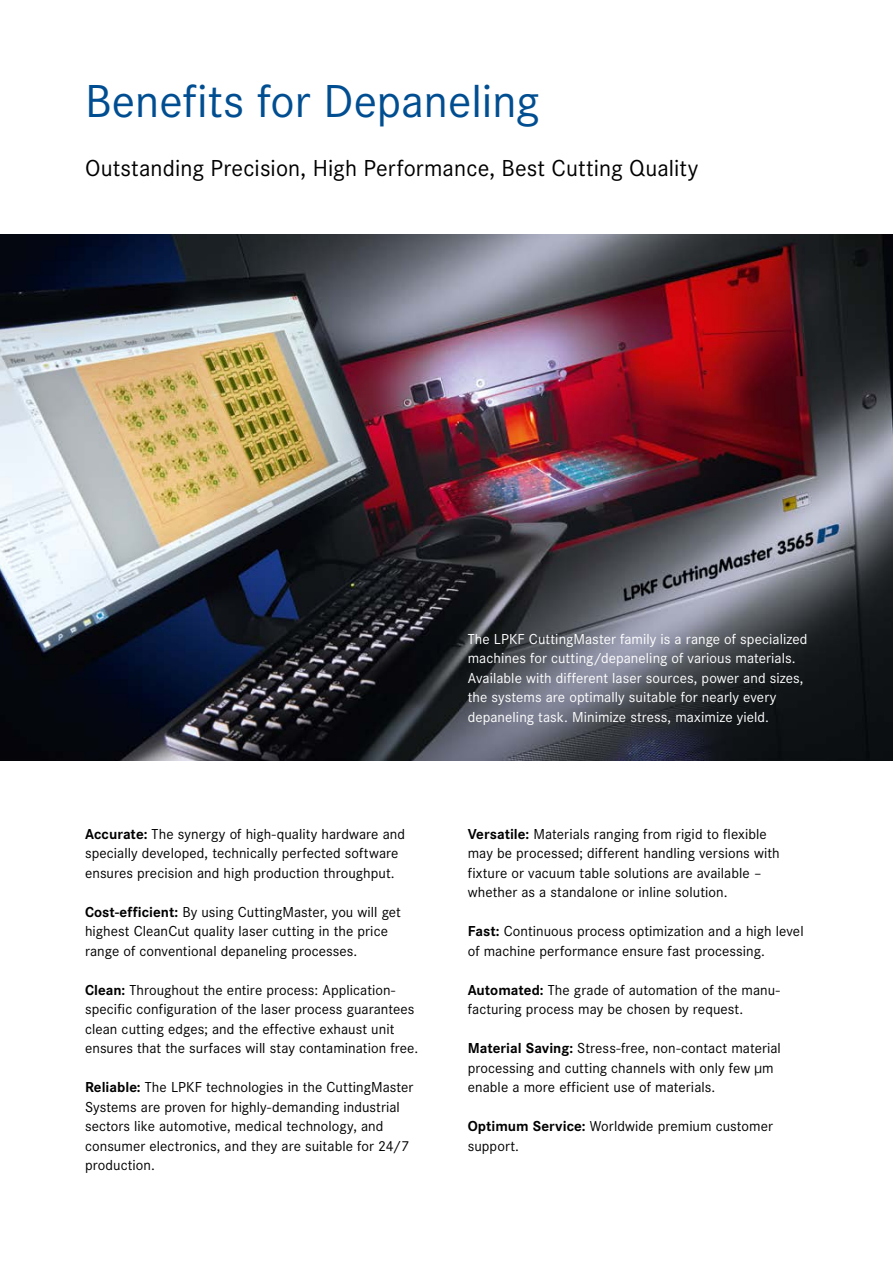
<style>
.page{position:relative;width:893px;height:1263px;background:#fff}
.page>*{position:absolute;margin:0;border:0;box-sizing:border-box;transform-origin:0 0}
.t1{font:48px "Corporate S";color:#004e91}
.t2{font:24px "Corporate S";letter-spacing:.005em;color:#000}
.t3{font:15px/19.5px "Corporate S";letter-spacing:.005em;color:#000}
.t4{font:15px/19.5px "Corporate S";letter-spacing:.005em;color:#fff}
.s1{font-weight:700}
</style>
<div class="page">
<img style="left:0;top:234px;width:893px;height:526px">
<h1 class="t1" style="left:85px;top:70px;width:456px">Benefits for Depaneling</h1>
<h2 class="t2" style="left:85px;top:152px;width:615px">Outstanding Precision, High Performance, Best Cutting Quality</h2>
<p class="t3" style="left:85px;top:823px;width:322px"><span class="s1">Accurate:</span> The synergy of high-quality hardware and specially developed, technically perfected software ensures precision and high production throughput.</p>
<p class="t3" style="left:85px;top:901px;width:317px"><span class="s1">Cost-efficient:</span> By using CuttingMaster, you will get highest CleanCut quality laser cutting in the price range of conventional depaneling processes.</p>
<p class="t3" style="left:85px;top:979px;width:335px"><span class="s1">Clean:</span> Throughout the entire process: Application&shy;specific configuration of the laser process guarantees clean cutting edges; and the effective exhaust unit ensures that the surfaces will stay contamination free.</p>
<p class="t3" style="left:85px;top:1077px;width:330px"><span class="s1">Reliable:</span> The LPKF technologies in the CuttingMaster Systems are proven for highly-demanding industrial sectors like automotive, medical technology, and consumer electronics, and they are suitable for 24/7 production.</p>
<p class="t4" style="left:468px;top:628px;width:341px">The LPKF CuttingMaster family is a range of specialized machines for cutting/depaneling of various materials.<br>Available with different laser sources, power and sizes, the systems are optimally suitable for nearly every depaneling task. Minimize stress, maximize yield.</p>
<p class="t3" style="left:468px;top:823px;width:313px"><span class="s1">Versatile:</span> Materials ranging from rigid to flexible may be processed; different handling versions with fixture or vacuum table solutions are available – whether as a standalone or inline solution.</p>
<p class="t3" style="left:468px;top:921px;width:337px"><span class="s1">Fast:</span> Continuous process optimization and a high level of machine performance ensure fast processing.</p>
<p class="t3" style="left:468px;top:979px;width:314px"><span class="s1">Automated:</span> The grade of automation of the manu&shy;facturing process may be chosen by request.</p>
<p class="t3" style="left:468px;top:1038px;width:315px"><span class="s1">Material Saving:</span> Stress-free, non-contact material processing and cutting channels with only few µm enable a more efficient use of materials.</p>
<p class="t3" style="left:468px;top:1116px;width:307px"><span class="s1">Optimum Service:</span> Worldwide premium customer support.</p>
</div>
